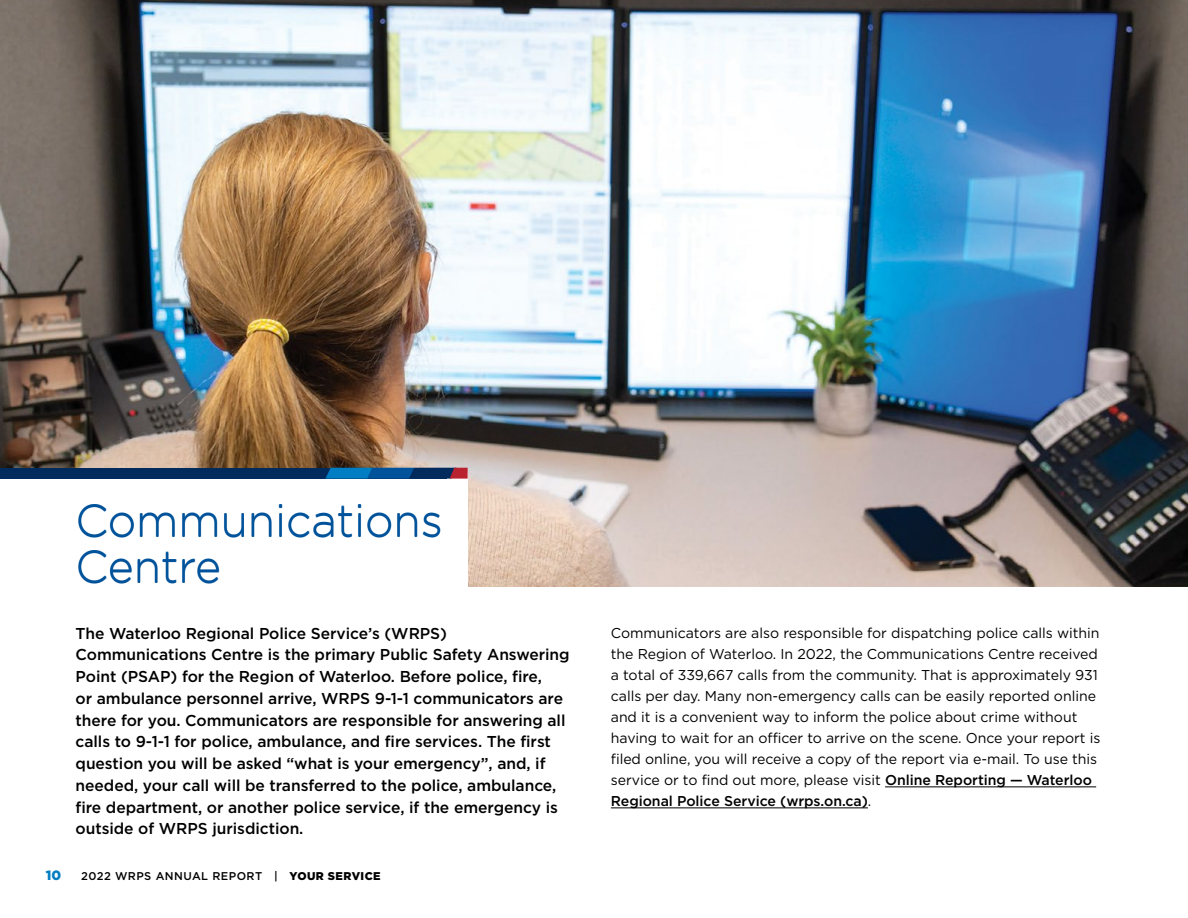
<style>
.page{position:relative;width:1188px;height:918px;background:#fff}
.page>*{position:absolute;margin:0;border:0;box-sizing:border-box;transform-origin:0 0}
.t1{font:300 45px/46.5px "Gotham";letter-spacing:-.005em;color:#00539b}
.P_-_Body_Copy{font:500 15.75px/21.8px "Gotham";letter-spacing:-.005em;color:#000}
.P_-_Body_Copy-2{font:14.25px/21px "Gotham";letter-spacing:-.005em;color:#000}
.t2{font:900 13.5px "Gotham";color:#007dc3}
.t3{font:500 11.25px "Gotham";letter-spacing:.04em;color:#000}
.s1{font-weight:500}
.s2{font-weight:900}
</style>
<div class="page">
<hr style="left:885px;top:787px;width:211px;height:1px;background:#000">
<hr style="left:611px;top:808px;width:257px;height:1px;background:#000">
<img style="left:0;top:0;width:1188px;height:586px">
<div style="left:0;top:472px;width:468px;height:127px;background:#fff"></div>
<div style="left:0;top:468px;width:446px;height:11px;background:#002b5c"></div>
<svg style="left:325px;top:468px;width:143px;height:11px"></svg>
<h1 class="t1" style="left:76px;top:497px;width:369px">Communications<br>Centre</h1>
<p class="P_-_Body_Copy" style="left:76px;top:622px;width:496px">The Waterloo Regional Police Service’s (WRPS)<br>Communications Centre is the primary Public Safety Answering Point (PSAP) for the Region of Waterloo. Before police, fire,<br>or ambulance personnel arrive, WRPS 9‑1‑1 communicators are there for you. Communicators are responsible for answering all calls to 9-1-1 for police, ambulance, and fire services. The first question you will be asked “what is your emergency”, and, if needed, your call will be transferred to the police, ambulance, fire department, or another police service, if the emergency is outside of WRPS jurisdiction.</p>
<p class="P_-_Body_Copy-2" style="left:611px;top:622px;width:491px">Communicators are also responsible for dispatching police calls within the Region of Waterloo. In 2022, the Communications Centre received a total of 339,667 calls from the community. That is approximately 931 calls per day. Many non-emergency calls can be easily reported online and it is a convenient way to inform the police about crime without having to wait for an officer to arrive on the scene. Once your report is filed online, you will receive a copy of the report via e-mail. To use this service or to find out more, please visit <span class="s1">Online Reporting — Waterloo Regional Police Service (wrps.on.ca)</span>.</p>
<p class="t2" style="left:46px;top:868px;width:17px">10</p>
<p class="t3" style="left:81px;top:870px;width:301px">2022 WRPS ANNUAL REPORT | <span class="s2">YOUR SERVICE</span></p>
</div>
